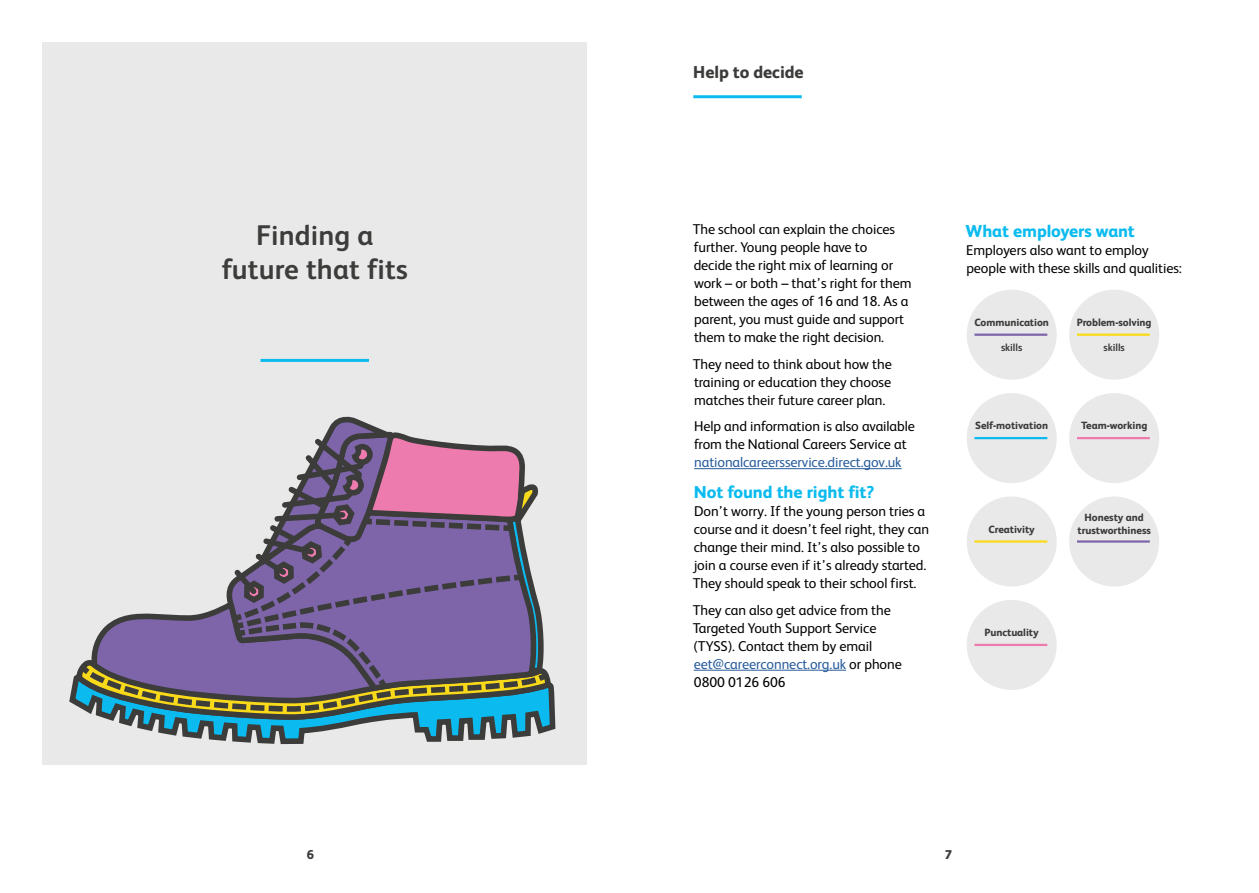
<style>
.page{position:relative;width:1259px;height:893px;background:#fff}
.page>*{position:absolute;margin:0;border:0;box-sizing:border-box;transform-origin:0 0}
.t1{font:700 28.5px/33.8px "FS Albert";letter-spacing:.005em;color:#3c3c3b;text-align:center}
.t2{font:800 17.25px "FS Albert";letter-spacing:-.005em;color:#0bbbef}
.t3{font:800 17.25px "FS Albert";letter-spacing:-.005em;color:#3c3c3b}
.t4{font:14.25px/18px "FS Albert";letter-spacing:-.005em;color:#000}
.t5{font:14.25px "FS Albert";letter-spacing:-.005em;color:#275b9b}
.t6{font:800 12.75px "FS Albert";color:#3c3c3b}
.t7{font:800 10.5px/12.5px "FS Albert";letter-spacing:-.005em;color:#3c3c3b;text-align:center}
.t8{font:700 10.5px "FS Albert";letter-spacing:-.005em;color:#3c3c3b}
.s1{color:#275b9b}
</style>
<div class="page">
<hr style="left:694px;top:468px;width:207px;height:1px;background:#275b9b">
<hr style="left:693px;top:670px;width:153px;height:1px;background:#275b9b">
<div style="left:43px;top:43px;width:544px;height:722px;background:#e9e9e9"></div>
<hr style="left:693px;top:95px;width:108px;height:3px;background:#0bbbef">
<div style="left:966px;top:290px;width:90px;height:90px;background:#e9e9e9;border-radius:50%"></div>
<hr style="left:974px;top:334px;width:73px;height:2px;background:#7e65aa">
<div style="left:1069px;top:290px;width:90px;height:90px;background:#e9e9e9;border-radius:50%"></div>
<hr style="left:1077px;top:334px;width:72px;height:2px;background:#f9da1b">
<div style="left:966px;top:496px;width:90px;height:90px;background:#e9e9e9;border-radius:50%"></div>
<hr style="left:974px;top:540px;width:73px;height:3px;background:#f9da1b">
<div style="left:1069px;top:393px;width:90px;height:90px;background:#e9e9e9;border-radius:50%"></div>
<hr style="left:1077px;top:437px;width:72px;height:2px;background:#ee7bae">
<div style="left:966px;top:393px;width:90px;height:90px;background:#e9e9e9;border-radius:50%"></div>
<hr style="left:974px;top:437px;width:73px;height:2px;background:#0bbbef">
<div style="left:966px;top:600px;width:90px;height:90px;background:#e9e9e9;border-radius:50%"></div>
<hr style="left:974px;top:644px;width:73px;height:2px;background:#ee7bae">
<div style="left:1069px;top:496px;width:90px;height:90px;background:#e9e9e9;border-radius:50%"></div>
<hr style="left:1077px;top:540px;width:72px;height:3px;background:#7e65aa">
<hr style="left:260px;top:359px;width:109px;height:3px;background:#0bbbef">
<svg style="left:69px;top:416px;width:485px;height:329px"></svg>
<h1 class="t1" style="left:222px;top:217px;width:188px">Finding a future that fits</h1>
<p class="t3" style="left:693px;top:60px;width:112px">Help to decide</p>
<p class="t4" style="left:692px;top:220px;width:220px">The school can explain the choices further. Young people have to<br>decide the right mix of learning or work – or both – that’s right for them between the ages of 16 and 18. As a parent, you must guide and support them to make the right decision.</p>
<p class="t4" style="left:692px;top:354px;width:201px;text-align:justify">They need to think about how the training or education they choose matches their future career plan.</p>
<p class="t4" style="left:694px;top:417px;width:222px">Help and information is also available from the National Careers Service at</p>
<p class="t5" style="left:694px;top:453px;width:209px">nationalcareersservice.direct.gov.uk</p>
<p class="t2" style="left:694px;top:480px;width:182px">Not found the right fit?</p>
<p class="t4" style="left:692px;top:502px;width:238px">Don’t worry. If the young person tries a course and it doesn’t feel right, they can change their mind. It’s also possible to join a course even if it’s already started.<br>They should speak to their school first.</p>
<p class="t4" style="left:692px;top:600px;width:211px">They can also get advice from the<br>Targeted Youth Support Service (TYSS). Contact them by email <span class="s1">eet@careerconnect.org.uk</span> or phone<br>0800 0126 606</p>
<p class="t2" style="left:965px;top:218px;width:171px">What employers want</p>
<p class="t4" style="left:966px;top:240px;width:217px">Employers also want to employ people with these skills and qualities:</p>
<p class="t7" style="left:974px;top:316px;width:76px">Communication</p>
<p class="t8" style="left:1001px;top:340px;width:23px">skills</p>
<p class="t7" style="left:1076px;top:316px;width:76px">Problem-solving</p>
<p class="t8" style="left:1103px;top:340px;width:23px">skills</p>
<p class="t7" style="left:975px;top:419px;width:75px">Self-motivation</p>
<p class="t7" style="left:1081px;top:419px;width:68px">Team-working</p>
<p class="t7" style="left:988px;top:522px;width:48px">Creativity</p>
<p class="t7" style="left:984px;top:626px;width:56px">Punctuality</p>
<p class="t7" style="left:1077px;top:511px;width:75px">Honesty and trustworthiness</p>
<p class="t6" style="left:307px;top:845px;width:9px">6</p>
<p class="t6" style="left:945px;top:845px;width:9px">7</p>
</div>
